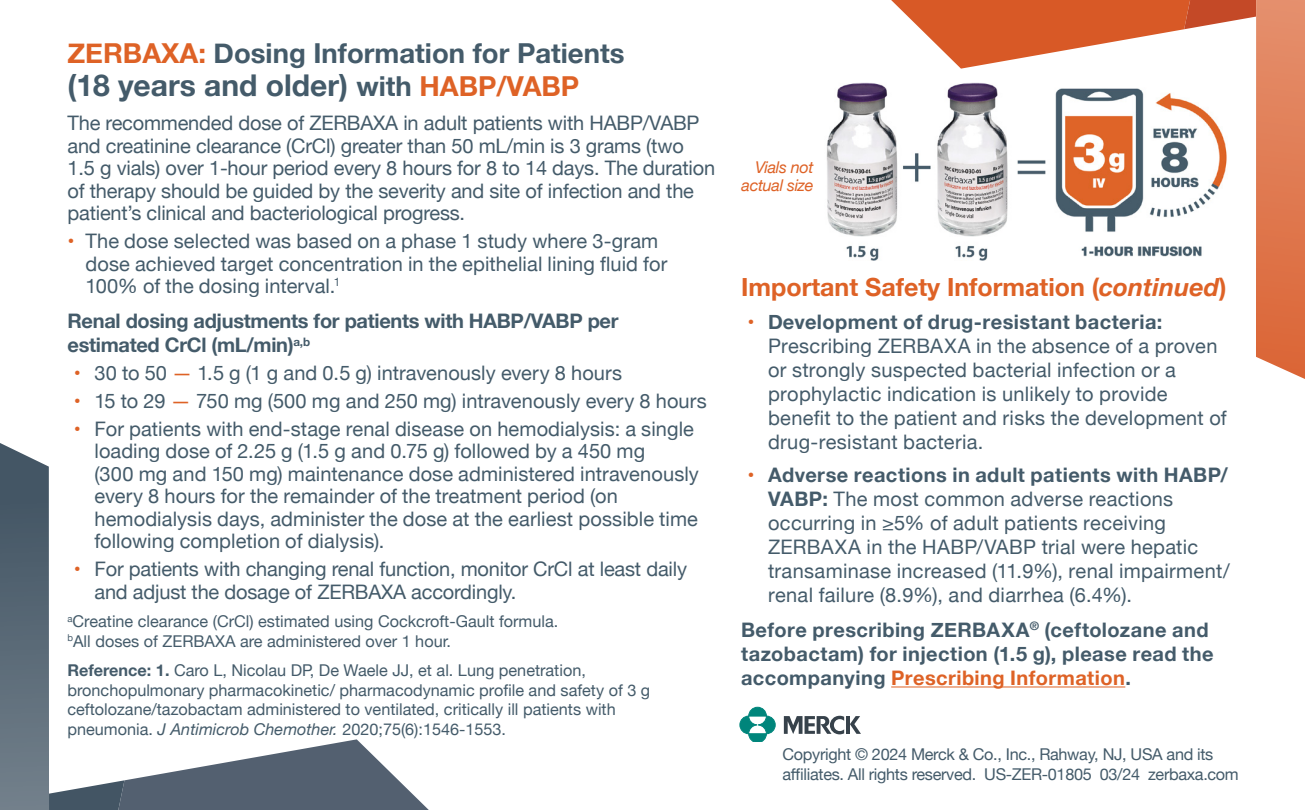
<style>
.page{position:relative;width:1305px;height:810px;background:#fff}
.page>*{position:absolute;margin:0;border:0;box-sizing:border-box;transform-origin:0 0}
.Subhead{font:700 30px "Helvetica Neue";color:#445b6a}
.Subhead-2{font:700 27.5px "Helvetica Neue";color:#445b6a}
.Subhead-3{font:700 25px "Helvetica Neue";color:#de6226}
.Medium-Small_Bold{font:20px/22.5px "Helvetica Neue";letter-spacing:.005em;color:#445b6a}
.Body_Copy{font:700 20px/24px "Helvetica Neue";letter-spacing:.02em;color:#445b6a}
.Medium-Small_Bold-2{font:700 20px/24px "Helvetica Neue";letter-spacing:-.015em;color:#445b6a}
.t1{font:16.25px/19.5px "Helvetica Neue";color:#445b6a}
.t2{font:16.25px/20px "Helvetica Neue";letter-spacing:-.02em;color:#445b6a}
.Medium-Small{font:italic 16.25px/17.5px "Helvetica Neue";letter-spacing:-.02em;color:#de6226;text-align:right}
.s1{color:#de6226}
.s2{font-size:27.5px}
.s3{font-size:27.5px;color:#de6226}
.s4{font-weight:700}
.s5{font-style:italic}
</style>
<div class="page">
<svg style="left:0;top:443px;width:429px;height:367px"></svg>
<svg style="left:891px;top:0;width:414px;height:379px"></svg>
<img style="left:826px;top:81px;width:415px;height:180px">
<hr style="left:846px;top:716px;width:4px;height:18px;background:#37424b">
<svg style="left:850px;top:716px;width:11px;height:18px"></svg>
<svg style="left:784px;top:716px;width:60px;height:18px"></svg>
<svg style="left:748px;top:707px;width:19px;height:9px"></svg>
<svg style="left:748px;top:733px;width:19px;height:9px"></svg>
<svg style="left:740px;top:716px;width:17px;height:18px"></svg>
<div style="left:740px;top:716px;width:17px;height:18px;border:1px solid #00867c;border-radius:50%"></div>
<svg style="left:758px;top:716px;width:17px;height:18px"></svg>
<div style="left:758px;top:716px;width:17px;height:18px;border:1px solid #00867c;border-radius:50%"></div>
<hr style="left:891px;top:686px;width:234px;height:1px;background:#de6226">
<p class="Subhead-2" style="left:68px;top:32px;width:559px"><span class="s1">ZERBAXA:</span> Dosing Information for Patients</p>
<p class="Subhead" style="left:68px;top:61px;width:513px">(18 years and older) <span class="s2">with</span> <span class="s3">HABP/VABP</span></p>
<p class="Medium-Small_Bold" style="left:68px;top:113px;width:649px">The recommended dose of ZERBAXA in adult patients with HABP/VABP and creatinine clearance (CrCl) greater than 50 mL/min is 3 grams (two 1.5 g vials) over 1-hour period every 8 hours for 8 to 14 days. The duration of therapy should be guided by the severity and site of infection and the patient’s clinical and bacteriological progress.</p>
<p class="Medium-Small_Bold" style="left:86px;top:231px;width:583px;text-indent:-18px"><span class="s1">•</span> The dose selected was based on a phase 1 study where 3-gram dose achieved target concentration in the epithelial lining fluid for<br>100% of the dosing interval.<sup>1</sup></p>
<p class="Medium-Small_Bold-2" style="left:68px;top:310px;width:553px">Renal dosing adjustments for patients with HABP/VABP per estimated CrCl (mL/min)<sup>a,b</sup></p>
<p class="Medium-Small_Bold" style="left:74px;top:363px;width:550px"><span class="s1">•</span> 30 to 50 <span class="s1">—</span> 1.5 g (1 g and 0.5 g) intravenously every 8 hours</p>
<p class="Medium-Small_Bold" style="left:74px;top:391px;width:635px"><span class="s1">•</span> 15 to 29 <span class="s1">—</span> 750 mg (500 mg and 250 mg) intravenously every 8 hours</p>
<p class="Medium-Small_Bold" style="left:94px;top:419px;width:606px;text-indent:-21px"><span class="s1">•</span> For patients with end-stage renal disease on hemodialysis: a single loading dose of 2.25 g (1.5 g and 0.75 g) followed by a 450 mg<br>(300 mg and 150 mg) maintenance dose administered intravenously every 8 hours for the remainder of the treatment period (on hemodialysis days, administer the dose at the earliest possible time following completion of dialysis).</p>
<p class="Medium-Small_Bold" style="left:94px;top:559px;width:594px;text-indent:-21px"><span class="s1">•</span> For patients with changing renal function, monitor CrCl at least daily and adjust the dosage of ZERBAXA accordingly.</p>
<p class="t1" style="left:68px;top:612px;width:492px"><sup>a</sup>Creatine clearance (CrCl) estimated using Cockcroft-Gault formula.</p>
<p class="t1" style="left:68px;top:632px;width:385px"><sup>b</sup>All doses of ZERBAXA are administered over 1 hour.</p>
<p class="t1" style="left:68px;top:662px;width:584px"><span class="s4">Reference: 1.</span> Caro L, Nicolau DP, De Waele JJ, et al. Lung penetration, bronchopulmonary pharmacokinetic/ pharmacodynamic profile and safety of 3 g ceftolozane/tazobactam administered to ventilated, critically ill patients with pneumonia. <span class="s5">J Antimicrob Chemother.</span> 2020;75(6):1546-1553.</p>
<p class="Medium-Small" style="left:742px;top:159px;width:73px">Vials not actual size</p>
<p class="Subhead-3" style="left:741px;top:267px;width:487px">Important Safety Information (<span class="s5">continued</span>)</p>
<p class="Medium-Small_Bold" style="left:768px;top:311px;width:460px;line-height:24px;text-indent:-21px"><span class="s1">•</span> <span class="s4">Development of drug-resistant bacteria:<br></span>Prescribing ZERBAXA in the absence of a proven or strongly suspected bacterial infection or a prophylactic indication is unlikely to provide benefit to the patient and risks the development of drug-resistant bacteria.</p>
<p class="Medium-Small_Bold" style="left:768px;top:464px;width:463px;line-height:24px;text-indent:-21px"><span class="s1">•</span> <span class="s4">Adverse reactions in adult patients with HABP/ VABP:</span> The most common adverse reactions occurring in ≥5% of adult patients receiving ZERBAXA in the HABP/VABP trial were hepatic transaminase increased (11.9%), renal impairment/ renal failure (8.9%), and diarrhea (6.4%).</p>
<p class="Body_Copy" style="left:741px;top:618px;width:474px">Before prescribing ZERBAXA<sup>®</sup> (ceftolozane and tazobactam) for injection (1.5 g), please read the accompanying <span class="s1">Prescribing Information</span>.</p>
<p class="t2" style="left:783px;top:745px;width:458px">Copyright © 2024 Merck &amp; Co., Inc., Rahway, NJ, USA and its affiliates. All rights reserved. US-ZER-01805 03/24 zerbaxa.com</p>
</div>
